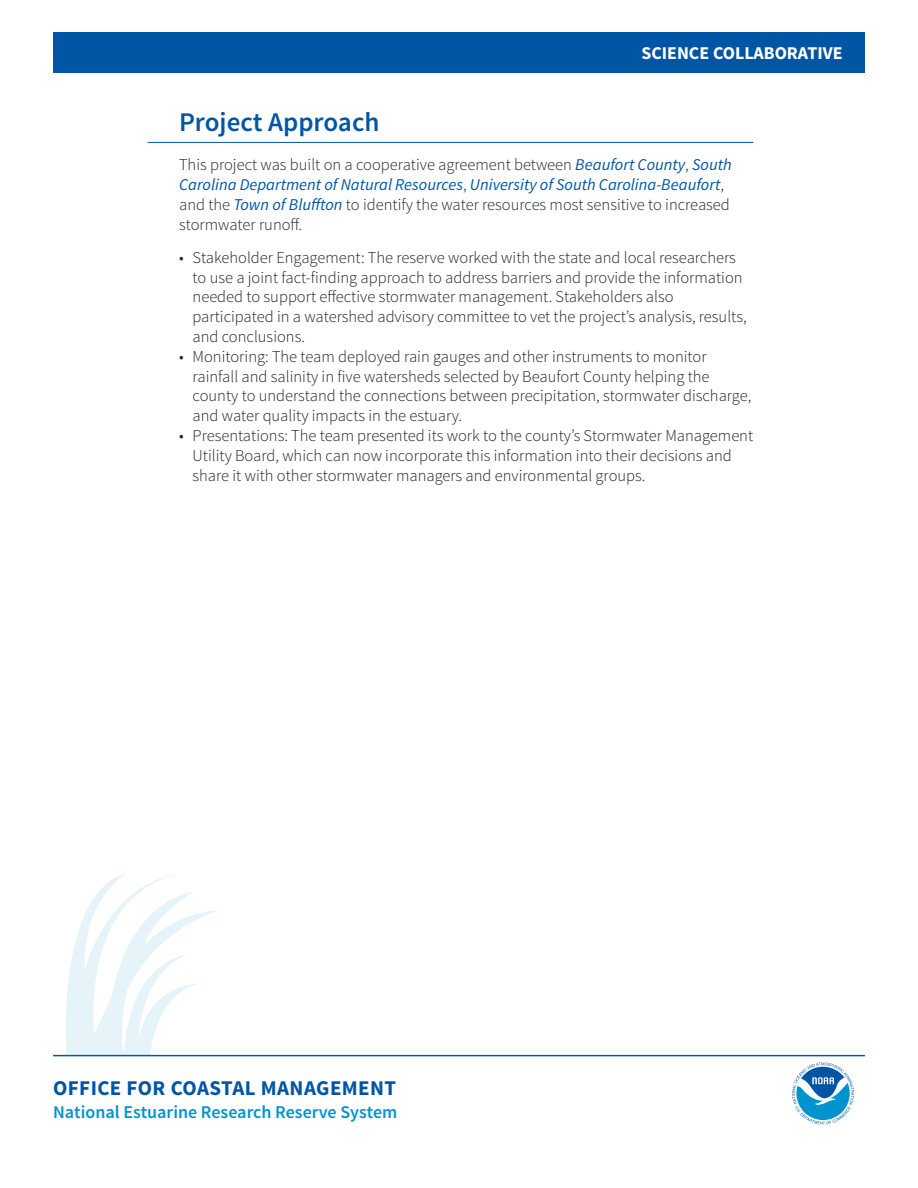
<style>
.page{position:relative;width:918px;height:1188px;background:#fff}
.page>*{position:absolute;margin:0;border:0;box-sizing:border-box;transform-origin:0 0}
.t1{font:600 27px "Source Sans Pro";color:#0155a5}
.ocm{font:700 21px "Source Sans Pro";letter-spacing:.02em;color:#0155a5}
.nerrs{font:600 18px "Source Sans Pro";color:#0093d0}
.title_header{font:700 18px "Source Sans Pro";color:#fff}
.t2{font:300 16.5px/19.8px "Source Sans Pro";color:#231f20}
.s1{font-weight:400;font-style:italic;color:#0155a5}
</style>
<div class="page">
<div style="left:53px;top:33px;width:812px;height:40px;background:#0155a5"></div>
<hr style="left:148px;top:142px;width:605px;height:1px;background:#0155a5">
<svg style="left:64px;top:873px;width:155px;height:182px"></svg>
<hr style="left:53px;top:1055px;width:812px;height:1px;background:#0155a5">
<svg style="left:792px;top:1062px;width:62px;height:63px"></svg>
<p class="title_header" style="left:641px;top:42px;width:203px">SCIENCE COLLABORATIVE</p>
<p class="t1" style="left:179px;top:105px;width:202px">Project Approach</p>
<p class="t2" style="left:179px;top:155px;width:554px">This project was built on a cooperative agreement between <span class="s1">Beaufort County</span>, <span class="s1">South Carolina Department of Natural Resources</span>, <span class="s1">University of South Carolina-Beaufort</span>, and the <span class="s1">Town of Bluffton</span> to identify the water resources most sensitive to increased stormwater runoff.</p>
<p class="t2" style="left:193px;top:248px;width:556px;text-indent:-13px">• Stakeholder Engagement: The reserve worked with the state and local researchers to use a joint fact-finding approach to address barriers and provide the information needed to support effective stormwater management. Stakeholders also participated in a watershed advisory committee to vet the project’s analysis, results, and conclusions.</p>
<p class="t2" style="left:193px;top:347px;width:560px;text-indent:-13px">• Monitoring: The team deployed rain gauges and other instruments to monitor rainfall and salinity in five watersheds selected by Beaufort County helping the county to understand the connections between precipitation, stormwater discharge, and water quality impacts in the estuary.</p>
<p class="t2" style="left:193px;top:426px;width:562px;text-indent:-13px">• Presentations: The team presented its work to the county’s Stormwater Management<br>Utility Board, which can now incorporate this information into their decisions and share it with other stormwater managers and environmental groups.</p>
<p class="ocm" style="left:53px;top:1074px;width:345px">OFFICE FOR COASTAL MANAGEMENT</p>
<p class="nerrs" style="left:53px;top:1101px;width:346px">National Estuarine Research Reserve System</p>
</div>
